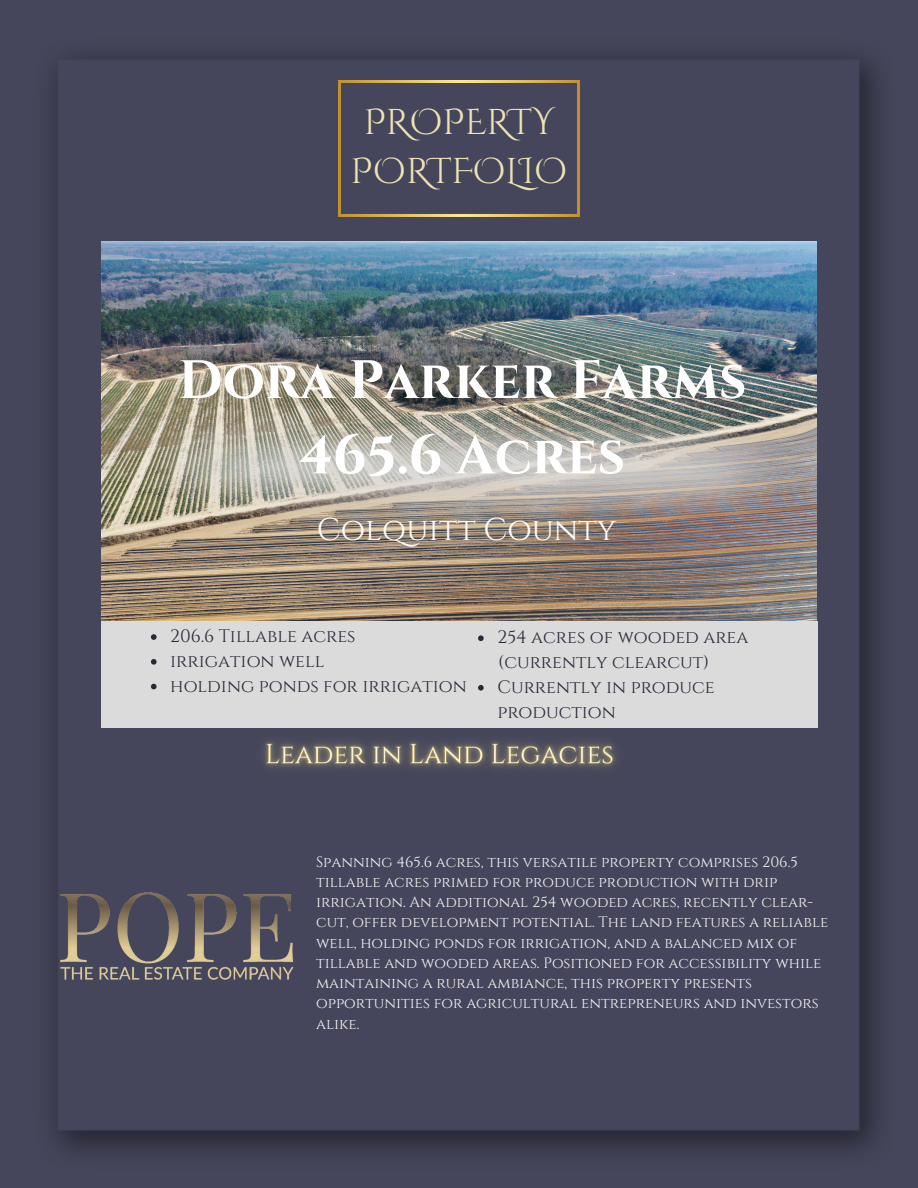
<style>
.page{position:relative;width:918px;height:1188px;background:#45465b}
.page>*{position:absolute;margin:0;border:0;box-sizing:border-box;transform-origin:0 0}
.t1{font:700 54px/75.3px "Cinzel";color:#fff;text-align:center}
.t2{font:35.85px/49.5px "Cinzel Decorative";color:#efe3b2;text-align:center}
.t3{font:31.5px "Cinzel";color:#fff}
.t4{font:18px/24.8px "Cinzel";color:#272838}
.t5{font:15px/20.2px "Cinzel";color:#f5f4f2}
</style>
<div class="page">
<img style="left:52px;top:56px;width:827px;height:1096px">
<img style="left:52px;top:790px;width:256px;height:307px">
<img style="left:339px;top:80px;width:240px;height:136px">
<img style="left:102px;top:241px;width:714px;height:381px">
<div style="left:101px;top:622px;width:716px;height:106px;background:#dbdbdb"></div>
<img style="left:125px;top:396px;width:680px;height:142px">
<svg style="left:151px;top:634px;width:6px;height:6px"></svg>
<svg style="left:151px;top:659px;width:6px;height:6px"></svg>
<svg style="left:151px;top:684px;width:6px;height:5px"></svg>
<svg style="left:478px;top:635px;width:6px;height:6px"></svg>
<svg style="left:478px;top:685px;width:6px;height:6px"></svg>
<img style="left:236px;top:728px;width:406px;height:74px">
<p class="t2" style="left:351px;top:98px;width:218px">PROPERTY<br>PORTFOLIO</p>
<h3 class="t1" style="left:178px;top:344px;width:570px">Dora Parker Farms<br>465.6 Acres</h3>
<p class="t3" style="left:317px;top:510px;width:301px">Colquitt County</p>
<p class="t4" style="left:170px;top:624px;width:187px">206.6 Tillable acres</p>
<p class="t4" style="left:170px;top:649px;width:156px">irrigation well</p>
<p class="t4" style="left:170px;top:674px;width:298px">holding ponds for irrigation</p>
<h5 class="t4" style="left:497px;top:626px;width:253px">254 acres of wooded area</h5>
<p class="t4" style="left:498px;top:650px;width:213px">(currently clearcut)</p>
<p class="t4" style="left:497px;top:675px;width:219px">Currently in produce production</p>
<p class="t5" style="left:316px;top:852px;width:514px">Spanning 465.6 acres, this versatile property comprises 206.5 tillable acres primed for produce production with drip irrigation. An additional 254 wooded acres, recently clear&shy;cut, offer development potential. The land features a reliable well, holding ponds for irrigation, and a balanced mix of tillable and wooded areas. Positioned for accessibility while maintaining a rural ambiance, this property presents opportunities for agricultural entrepreneurs and investors alike.</p>
</div>
